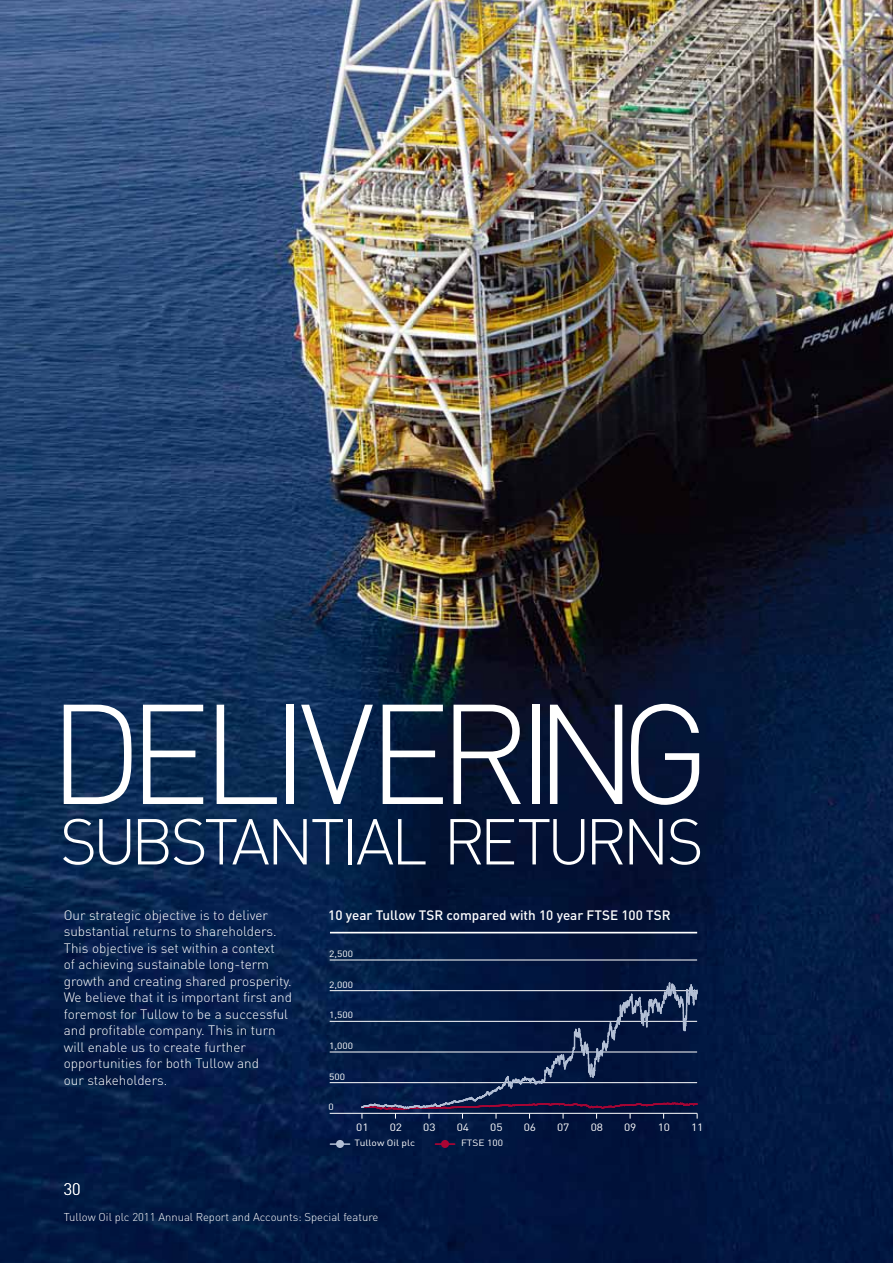
<style>
.page{position:relative;width:893px;height:1263px;background:#fff}
.page>*{position:absolute;margin:0;border:0;box-sizing:border-box;transform-origin:0 0}
.t1{font:300 139.5px "DINOT";letter-spacing:-.09em;color:#fff}
.t2{font:300 63.75px "DINOT";letter-spacing:-.055em;color:#fff}
.t3{font:300 16.5px "DINOT";color:#fff}
.t4{font:300 13.5px/16.5px "DINOT";color:#fff}
.t5{font:500 13.5px "DINOT";color:#fff}
.t6{font:300 11.25px "DINOT";color:#fff}
.t7{font:10.5px "DINOT";letter-spacing:-.01em;color:#fff;scale:1.13 1}
.t8{font:9px "DINOT";color:#fff;scale:1.13 1}
</style>
<div class="page">
<img style="left:0;top:0;width:893px;height:1263px">
<hr style="left:330px;top:1113px;width:367px;height:1px;background:#fff">
<hr style="left:330px;top:1082px;width:367px;height:1px;background:#fff">
<hr style="left:330px;top:1051px;width:367px;height:1px;background:#fff">
<hr style="left:330px;top:1021px;width:367px;height:1px;background:#fff">
<hr style="left:330px;top:990px;width:367px;height:1px;background:#fff">
<hr style="left:330px;top:960px;width:367px;height:1px;background:#fff">
<svg style="left:362px;top:983px;width:336px;height:135px;background:#16264e"></svg>
<hr style="left:330px;top:1143px;width:20px;height:2px;background:#b4c0d6">
<div style="left:336px;top:1140px;width:8px;height:8px;background:#b4c0d6;border-radius:50%"></div>
<hr style="left:435px;top:1143px;width:20px;height:2px;background:#ab0534">
<div style="left:441px;top:1140px;width:8px;height:8px;background:#ab0534;border-radius:50%"></div>
<hr style="left:330px;top:932px;width:367px;height:1px;background:#fff">
<h1 class="t1" style="left:48px;top:705px;width:663px">DELIVERING</h1>
<h2 class="t2" style="left:60px;top:819px;width:645px">SUBSTANTIAL RETURNS</h2>
<p class="t4" style="left:64px;top:908px;width:230px">Our strategic objective is to deliver substantial returns to shareholders.<br>This objective is set within a context<br>of achieving sustainable long-term growth and creating shared prosperity.<br>We believe that it is important first and foremost for Tullow to be a successful and profitable company. This in turn will enable us to create further opportunities for both Tullow and<br>our stakeholders.</p>
<p class="t5" style="left:328px;top:911px;width:344px">10 year Tullow TSR compared with 10 year FTSE 100 TSR</p>
<p class="t8" style="left:329px;top:951px;width:23px">2,500</p>
<p class="t8" style="left:329px;top:981px;width:23px">2,000</p>
<p class="t8" style="left:329px;top:1012px;width:23px">1,500</p>
<p class="t8" style="left:329px;top:1043px;width:23px">1,000</p>
<p class="t8" style="left:329px;top:1073px;width:16px">500</p>
<p class="t8" style="left:329px;top:1104px;width:6px">0</p>
<p class="t7" style="left:356px;top:1123px;width:12px">01</p>
<p class="t7" style="left:390px;top:1123px;width:12px">02</p>
<p class="t7" style="left:423px;top:1123px;width:12px">03</p>
<p class="t7" style="left:457px;top:1123px;width:12px">04</p>
<p class="t7" style="left:490px;top:1123px;width:12px">05</p>
<p class="t7" style="left:524px;top:1123px;width:12px">06</p>
<p class="t7" style="left:557px;top:1123px;width:12px">07</p>
<p class="t7" style="left:591px;top:1123px;width:12px">08</p>
<p class="t7" style="left:624px;top:1123px;width:12px">09</p>
<p class="t7" style="left:658px;top:1123px;width:12px">10</p>
<p class="t7" style="left:691px;top:1123px;width:12px">11</p>
<p class="t8" style="left:354px;top:1140px;width:55px">Tullow Oil plc</p>
<p class="t8" style="left:461px;top:1140px;width:39px">FTSE 100</p>
<p class="t3" style="left:64px;top:1183px;width:18px">30</p>
<p class="t6" style="left:64px;top:1212px;width:316px">Tullow Oil plc 2011 Annual Report and Accounts: Special feature</p>
</div>
